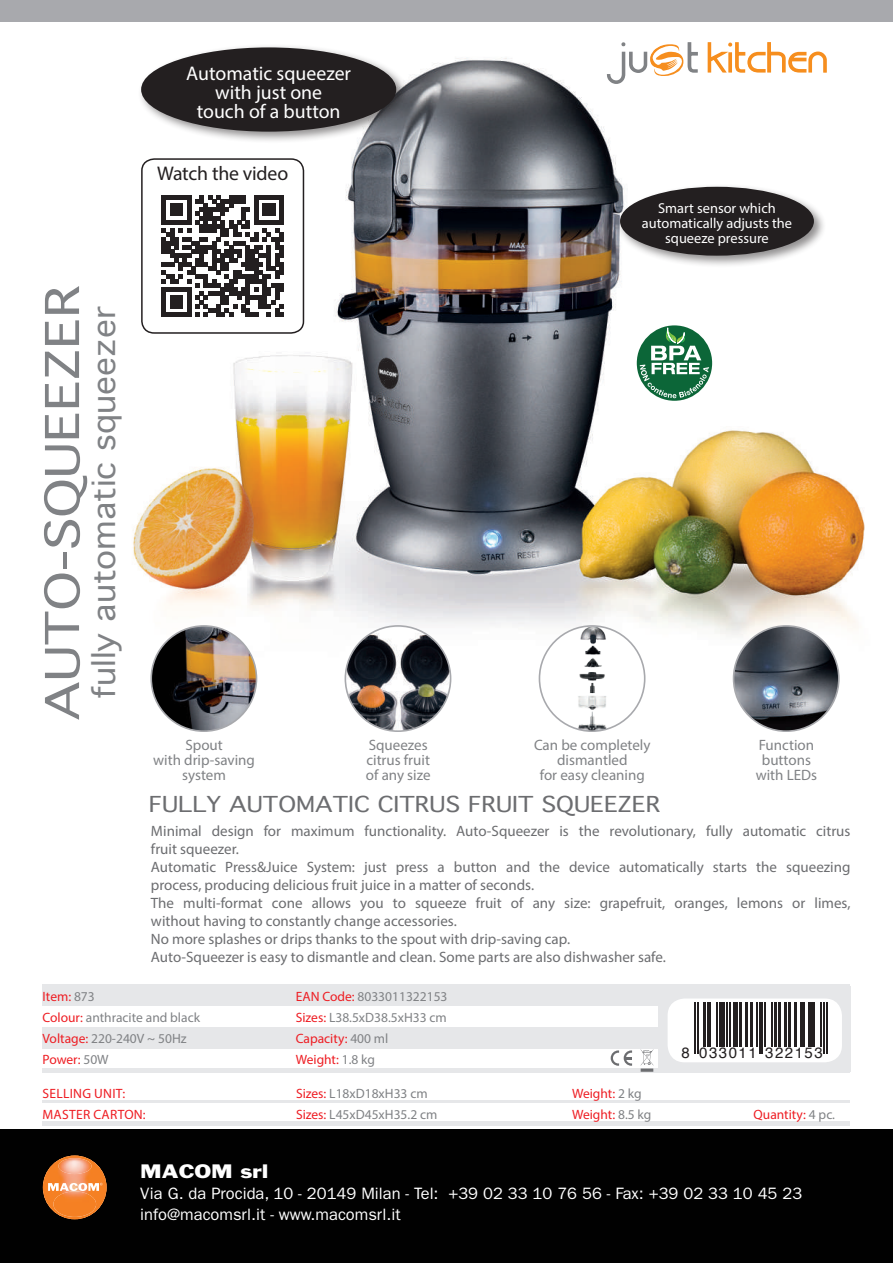
<style>
.page{position:relative;width:893px;height:1263px;background:#fff}
.page>*{position:absolute;margin:0;border:0;box-sizing:border-box;transform-origin:0 0}
.t1{font:45px "Geneva";color:#808285;scale:1.2 1}
.t2{font:30px "Geneva";color:#808285;scale:1.1 1}
.t3{font:21px "Geneva";color:#6c6d70;scale:1.15 1}
.t4{font:19.8px/18.9px "Myriad Pro";color:#fff;text-align:center}
.t5{font:19.8px "Myriad Pro";letter-spacing:-.01em;color:#231f20}
.t6{font:18px "Franklin Gothic";color:#fff;scale:1.2 1}
.t7{font:16.5px/21px "Franklin Gothic";color:#fff}
.t8{font:15px/18px "Myriad Pro";color:#6c6d70}
.t9{font:15px/15px "Myriad Pro";color:#808285;text-align:center}
.t10{font:15px "Helvetica";letter-spacing:.1em;color:#231f20}
.t11{font:14.4px/15.3px "Myriad Pro";color:#fff;text-align:center}
.t12{font:13.5px/21px "Myriad Pro";color:#808285}
.t13{font:13.5px "Myriad Pro";letter-spacing:.005em;color:#ee1d23}
.s1{color:#ee1d23}
.s2{color:#808285}
</style>
<div class="page">
<img style="left:0;top:21px;width:893px;height:711px">
<img style="left:151px;top:626px;width:105px;height:105px;border-radius:53px">
<div style="left:150px;top:625px;width:107px;height:107px;border:2px solid #a8a9ad;border-radius:50%"></div>
<img style="left:345px;top:627px;width:106px;height:104px">
<div style="left:345px;top:625px;width:106px;height:107px;border:2px solid #a8a9ad;border-radius:50%"></div>
<div style="left:539px;top:626px;width:106px;height:105px;background:#fff;border-radius:50%"></div>
<img style="left:558px;top:626px;width:68px;height:105px">
<div style="left:539px;top:625px;width:106px;height:107px;border:2px solid #a8a9ad;border-radius:50%"></div>
<img style="left:734px;top:626px;width:105px;height:105px;border-radius:53px">
<div style="left:733px;top:625px;width:107px;height:107px;border:2px solid #a8a9ad;border-radius:50%"></div>
<div style="left:0;top:1129px;width:893px;height:134px;background:#010101"></div>
<div style="left:0;top:0;width:893px;height:21px;background:#a8a9ad"></div>
<svg style="left:43px;top:1155px;width:64px;height:64px"></svg>
<div style="left:43px;top:984px;width:807px;height:22px;background:#e6e7e9"></div>
<div style="left:43px;top:1027px;width:807px;height:21px;background:#e6e7e9"></div>
<div style="left:43px;top:1068px;width:807px;height:5px;background:#e6e7e9"></div>
<div style="left:659px;top:986px;width:192px;height:86px;background:#e6e7e9"></div>
<div style="left:668px;top:998px;width:174px;height:64px;background:#fff;border-radius:17px"></div>
<svg style="left:641px;top:1050px;width:12px;height:22px"></svg>
<svg style="left:611px;top:1050px;width:21px;height:16px"></svg>
<hr style="left:43px;top:1100px;width:807px;height:2px;background:#e6e7e9">
<hr style="left:43px;top:1122px;width:807px;height:4px;background:#e6e7e9">
<hr style="left:694px;top:1002px;width:2px;height:51px;background:#231f20">
<hr style="left:697px;top:1002px;width:1px;height:51px;background:#231f20">
<hr style="left:703px;top:1002px;width:2px;height:44px;background:#231f20">
<hr style="left:707px;top:1002px;width:1px;height:44px;background:#231f20">
<hr style="left:710px;top:1002px;width:1px;height:44px;background:#231f20">
<hr style="left:717px;top:1002px;width:1px;height:44px;background:#231f20">
<div style="left:719px;top:1002px;width:6px;height:44px;background:#231f20"></div>
<hr style="left:727px;top:1002px;width:1px;height:44px;background:#231f20">
<hr style="left:729px;top:1002px;width:2px;height:44px;background:#231f20">
<hr style="left:734px;top:1002px;width:4px;height:44px;background:#231f20">
<hr style="left:739px;top:1002px;width:3px;height:44px;background:#231f20">
<hr style="left:745px;top:1002px;width:3px;height:44px;background:#231f20">
<hr style="left:750px;top:1002px;width:3px;height:44px;background:#231f20">
<hr style="left:756px;top:1002px;width:1px;height:44px;background:#231f20">
<hr style="left:759px;top:1002px;width:1px;height:51px;background:#231f20">
<hr style="left:762px;top:1002px;width:1px;height:51px;background:#231f20">
<hr style="left:764px;top:1002px;width:2px;height:44px;background:#231f20">
<hr style="left:771px;top:1002px;width:2px;height:44px;background:#231f20">
<hr style="left:774px;top:1002px;width:3px;height:44px;background:#231f20">
<hr style="left:778px;top:1002px;width:3px;height:44px;background:#231f20">
<hr style="left:784px;top:1002px;width:3px;height:44px;background:#231f20">
<hr style="left:788px;top:1002px;width:3px;height:44px;background:#231f20">
<hr style="left:794px;top:1002px;width:3px;height:44px;background:#231f20">
<hr style="left:799px;top:1002px;width:3px;height:44px;background:#231f20">
<hr style="left:804px;top:1002px;width:1px;height:44px;background:#231f20">
<hr style="left:808px;top:1002px;width:4px;height:44px;background:#231f20">
<hr style="left:814px;top:1002px;width:1px;height:44px;background:#231f20">
<hr style="left:821px;top:1002px;width:1px;height:44px;background:#231f20">
<hr style="left:823px;top:1002px;width:2px;height:51px;background:#231f20">
<hr style="left:826px;top:1002px;width:2px;height:51px;background:#231f20">
<div style="left:138px;top:44px;width:270px;height:100px;background:#231f20;opacity:.5"></div>
<div style="left:141px;top:47px;width:255px;height:85px;background:#231f20;border-radius:50%"></div>
<div style="left:617px;top:183px;width:209px;height:85px;background:#231f20;opacity:.5"></div>
<div style="left:620px;top:187px;width:194px;height:69px;background:#231f20;border-radius:50%"></div>
<svg style="left:636px;top:324px;width:77px;height:78px"></svg>
<div style="left:634px;top:323px;width:80px;height:80px;border:2px solid #fff;border-radius:50%"></div>
<svg style="left:640px;top:328px;width:69px;height:70px"></svg>
<div style="left:142px;top:159px;width:161px;height:174px;background:#fff;border-radius:12px"></div>
<div style="left:141px;top:158px;width:163px;height:176px;border:2px solid #231f20;border-radius:12px"></div>
<svg style="left:162px;top:195px;width:122px;height:122px"></svg>
<svg style="left:707px;top:41px;width:121px;height:33px"></svg>
<svg style="left:606px;top:41px;width:93px;height:44px"></svg>
<h3 class="t4" style="left:186px;top:64px;width:166px">Automatic squeezer with just one<br>touch of a button</h3>
<h1 class="t1" style="left:37px;top:721px;width:364px;rotate:-90deg">AUTO-SQUEEZER</h1>
<h2 class="t2" style="left:87px;top:699px;width:358px;rotate:-90deg">fully automatic squeezer</h2>
<h3 class="t5" style="left:157px;top:161px;width:133px">Watch the video</h3>
<p class="t11" style="left:642px;top:200px;width:152px">Smart sensor which automatically adjusts the squeeze pressure</p>
<p class="t9" style="left:153px;top:737px;width:103px">Spout<br>with drip-saving system</p>
<p class="t9" style="left:366px;top:737px;width:66px;text-align:left">Squeezes citrus fruit of any size</p>
<p class="t9" style="left:534px;top:737px;width:118px">Can be completely dismantled<br>for easy cleaning</p>
<p class="t9" style="left:756px;top:737px;width:63px">Function buttons with LEDs</p>
<h3 class="t3" style="left:149px;top:792px;width:446px">FULLY AUTOMATIC CITRUS FRUIT SQUEEZER</h3>
<p class="t8" style="left:151px;top:821px;width:701px">Minimal design for maximum functionality. Auto-Squeezer is the revolutionary, fully automatic citrus fruit squeezer.<br>Automatic Press&amp;Juice System: just press a button and the device automatically starts the squeezing process, producing delicious fruit juice in a matter of seconds.<br>The multi-format cone allows you to squeeze fruit of any size: grapefruit, oranges, lemons or limes, without having to constantly change accessories.<br>No more splashes or drips thanks to the spout with drip-saving cap.<br>Auto-Squeezer is easy to dismantle and clean. Some parts are also dishwasher safe.</p>
<p class="t12" style="left:43px;top:986px;width:159px"><span class="s1">Item:</span> 873<br><span class="s1">Colour:</span> anthracite and black<br><span class="s1">Voltage:</span> 220-240V ~ 50Hz<br><span class="s1">Power:</span> 50W</p>
<p class="t12" style="left:296px;top:986px;width:153px"><span class="s1">EAN Code:</span> 8033011322153<br><span class="s1">Sizes:</span> L38.5xD38.5xH33 cm<br><span class="s1">Capacity:</span> 400 ml<br><span class="s1">Weight:</span> 1.8 kg</p>
<p class="t13" style="left:43px;top:1085px;width:84px">SELLING UNIT:</p>
<p class="t12" style="left:296px;top:1083px;width:133px"><span class="s1">Sizes:</span> L18xD18xH33 cm</p>
<p class="t13" style="left:572px;top:1085px;width:71px">Weight: <span class="s2">2 kg</span></p>
<p class="t13" style="left:43px;top:1106px;width:105px">MASTER CARTON:</p>
<p class="t12" style="left:296px;top:1104px;width:143px"><span class="s1">Sizes:</span> L45xD45xH35.2 cm</p>
<p class="t13" style="left:572px;top:1106px;width:81px">Weight: <span class="s2">8.5 kg</span></p>
<p class="t13" style="left:754px;top:1106px;width:83px">Quantity: <span class="s2">4 pc.</span></p>
<p class="t10" style="left:681px;top:1041px;width:143px">8 033011 322153</p>
<p class="t6" style="left:140px;top:1159px;width:108px">MACOM srl</p>
<p class="t7" style="left:140px;top:1183px;width:663px">Via G. da Procida, 10 - 20149 Milan - Tel: +39 02 33 10 76 56 - Fax: +39 02 33 10 45 23 info@macomsrl.it - www.macomsrl.it</p>
</div>
